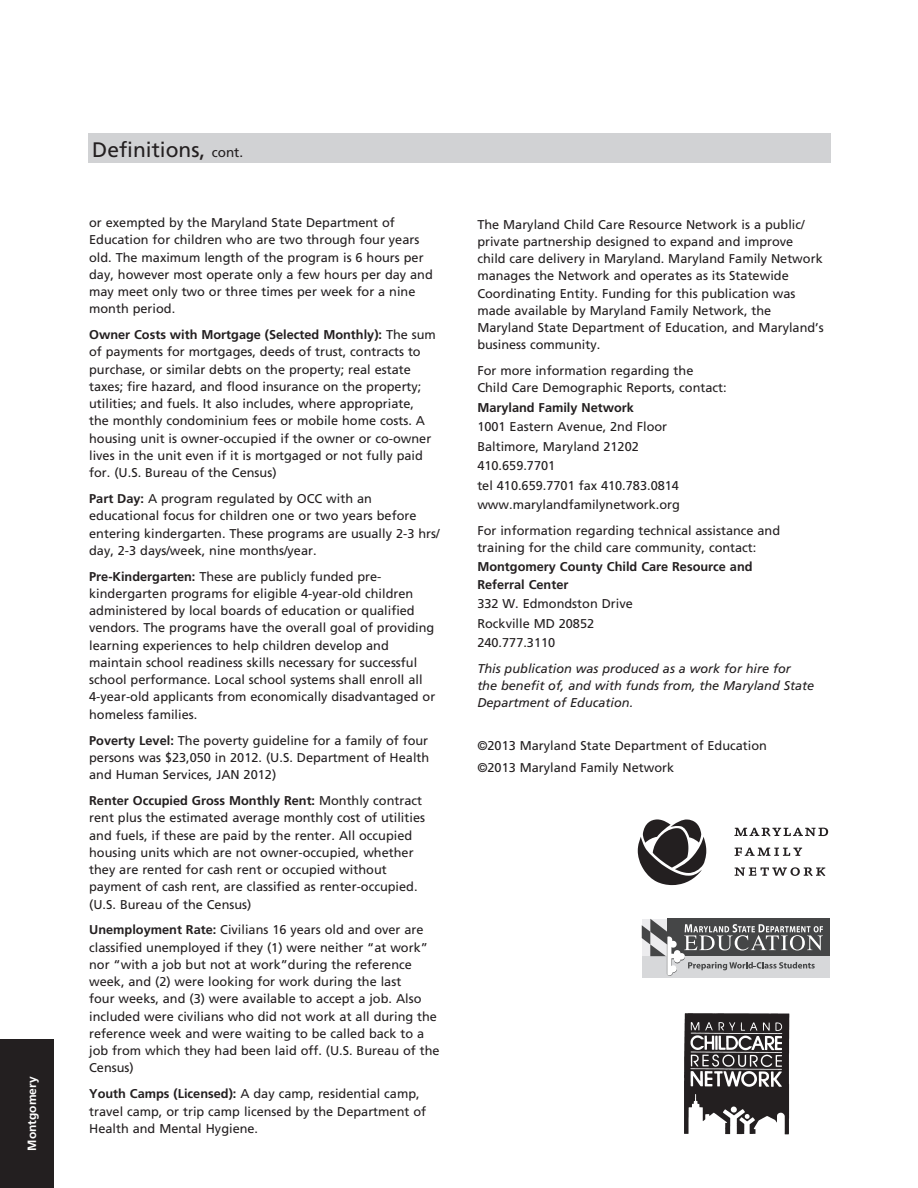
<style>
.page{position:relative;width:918px;height:1188px;background:#fff}
.page>*{position:absolute;margin:0;border:0;box-sizing:border-box;transform-origin:0 0}
.t1{font:21px "Frutiger";color:#231f20}
.text{font:12.75px/17.2px "Frutiger";color:#231f20}
.text-2{font:italic 12.75px/17.2px "Frutiger";color:#231f20}
.text-3{font:700 12.75px/17.2px "Frutiger";color:#231f20}
.chartheads{font:700 12px "Frutiger";color:#fff}
.s1{font-size:13.5px}
.s2{font-weight:700}
</style>
<div class="page">
<div style="left:88px;top:133px;width:742px;height:30px;background:#d1d2d4"></div>
<svg style="left:735px;top:867px;width:90px;height:9px"></svg>
<svg style="left:735px;top:848px;width:67px;height:8px"></svg>
<svg style="left:734px;top:828px;width:94px;height:8px"></svg>
<svg style="left:638px;top:819px;width:68px;height:66px"></svg>
<div style="left:642px;top:956px;width:188px;height:21px;background:#d7d8da"></div>
<div style="left:667px;top:919px;width:163px;height:37px;background:#454647"></div>
<svg style="left:642px;top:919px;width:181px;height:57px"></svg>
<img style="left:684px;top:1013px;width:106px;height:122px">
<div style="left:0;top:1040px;width:54px;height:148px;background:#231f20"></div>
<p class="chartheads" style="left:25px;top:1151px;width:76px;rotate:-90deg">Montgomery</p>
<p class="t1" style="left:92px;top:137px;width:153px">Definitions, <span class="s1">cont.</span></p>
<p class="text" style="left:89px;top:214px;width:345px">or exempted by the Maryland State Department of Education for children who are two through four years old. The maximum length of the program is 6 hours per day, however most operate only a few hours per day and may meet only two or three times per week for a nine month period.</p>
<p class="text" style="left:89px;top:326px;width:348px"><span class="s2">Owner Costs with Mortgage (Selected Monthly):</span> The sum of payments for mortgages, deeds of trust, contracts to purchase, or similar debts on the property; real estate taxes; fire hazard, and flood insurance on the property; utilities; and fuels. It also includes, where appropriate, the monthly condominium fees or mobile home costs. A housing unit is owner-occupied if the owner or co-owner lives in the unit even if it is mortgaged or not fully paid for. (U.S. Bureau of the Census)</p>
<p class="text" style="left:89px;top:490px;width:352px"><span class="s2">Part Day:</span> A program regulated by OCC with an educational focus for children one or two years before entering kindergarten. These programs are usually 2-3 hrs/ day, 2-3 days/week, nine months/year.</p>
<p class="text" style="left:89px;top:568px;width:348px"><span class="s2">Pre-Kindergarten:</span> These are publicly funded pre&shy;kindergarten programs for eligible 4-year-old children administered by local boards of education or qualified vendors. The programs have the overall goal of providing learning experiences to help children develop and maintain school readiness skills necessary for successful school performance. Local school systems shall enroll all 4-year-old applicants from economically disadvantaged or homeless families.</p>
<p class="text" style="left:89px;top:732px;width:342px;text-align:justify"><span class="s2">Poverty Level:</span> The poverty guideline for a family of four persons was $23,050 in 2012. (U.S. Department of Health and Human Services, JAN 2012)</p>
<p class="text" style="left:89px;top:792px;width:337px"><span class="s2">Renter Occupied Gross Monthly Rent:</span> Monthly contract rent plus the estimated average monthly cost of utilities and fuels, if these are paid by the renter. All occupied housing units which are not owner-occupied, whether they are rented for cash rent or occupied without payment of cash rent, are classified as renter-occupied. (U.S. Bureau of the Census)</p>
<p class="text" style="left:89px;top:921px;width:352px"><span class="s2">Unemployment Rate:</span> Civilians 16 years old and over are classified unemployed if they (1) were neither “at work” nor “with a job but not at work”during the reference week, and (2) were looking for work during the last<br>four weeks, and (3) were available to accept a job. Also included were civilians who did not work at all during the reference week and were waiting to be called back to a job from which they had been laid off. (U.S. Bureau of the Census)</p>
<p class="text" style="left:89px;top:1085px;width:338px"><span class="s2">Youth Camps (Licensed):</span> A day camp, residential camp, travel camp, or trip camp licensed by the Department of<br>Health and Mental Hygiene.</p>
<p class="text" style="left:477px;top:216px;width:348px">The Maryland Child Care Resource Network is a public/ private partnership designed to expand and improve child care delivery in Maryland. Maryland Family Network manages the Network and operates as its Statewide Coordinating Entity. Funding for this publication was made available by Maryland Family Network, the Maryland State Department of Education, and Maryland’s business community.</p>
<p class="text" style="left:477px;top:362px;width:251px">For more information regarding the<br>Child Care Demographic Reports, contact:</p>
<p class="text-3" style="left:477px;top:399px;width:158px">Maryland Family Network</p>
<p class="text" style="left:477px;top:418px;width:191px">1001 Eastern Avenue, 2nd Floor</p>
<p class="text" style="left:477px;top:438px;width:163px">Baltimore, Maryland 21202</p>
<p class="text" style="left:477px;top:457px;width:79px">410.659.7701</p>
<p class="text" style="left:477px;top:477px;width:203px">tel 410.659.7701 fax 410.783.0814</p>
<p class="text" style="left:477px;top:496px;width:204px">www.marylandfamilynetwork.org</p>
<p class="text" style="left:477px;top:522px;width:304px">For information regarding technical assistance and training for the child care community, contact:</p>
<p class="text-3" style="left:477px;top:558px;width:277px">Montgomery County Child Care Resource and<br>Referral Center</p>
<p class="text" style="left:477px;top:595px;width:157px">332 W. Edmondston Drive</p>
<p class="text" style="left:477px;top:615px;width:118px">Rockville MD 20852</p>
<p class="text" style="left:477px;top:634px;width:79px">240.777.3110</p>
<p class="text-2" style="left:477px;top:660px;width:338px">This publication was produced as a work for hire for<br>the benefit of, and with funds from, the Maryland State<br>Department of Education.</p>
<p class="text" style="left:477px;top:737px;width:291px">©2013 Maryland State Department of Education</p>
<p class="text" style="left:477px;top:759px;width:198px">©2013 Maryland Family Network</p>
</div>
